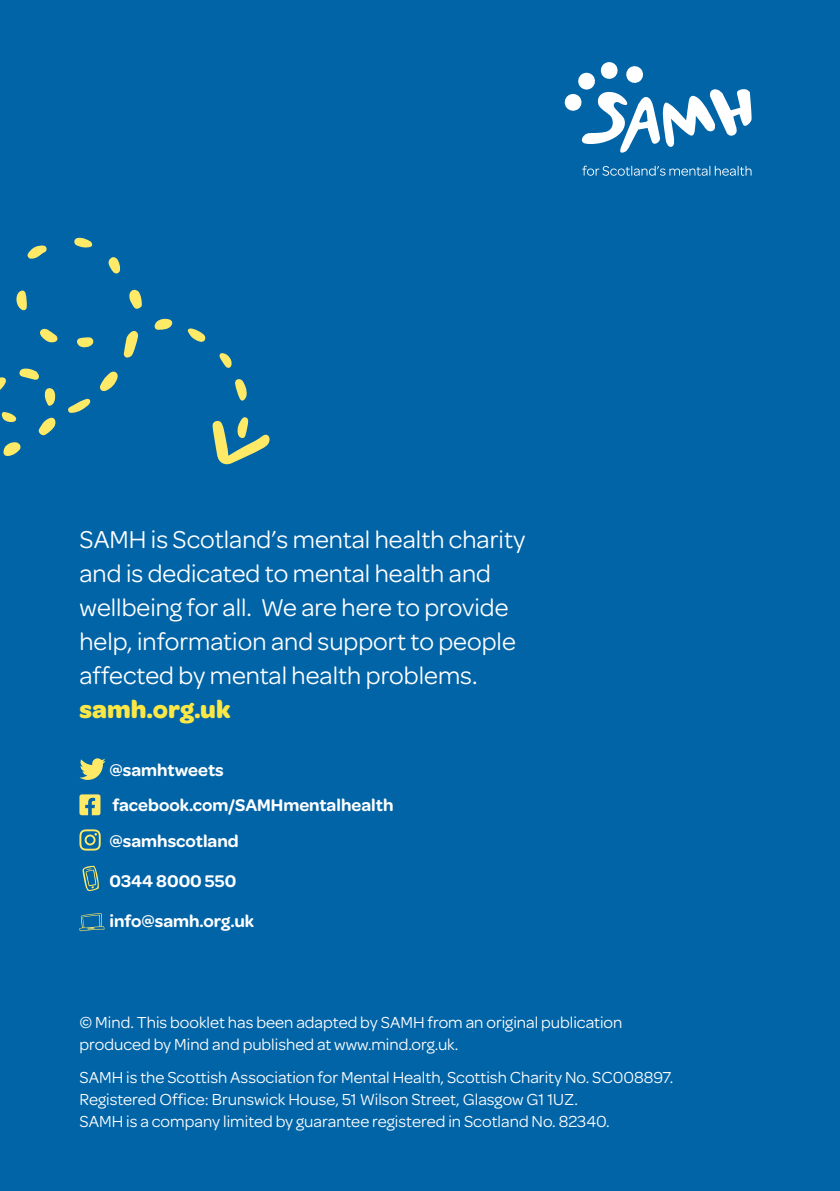
<style>
.page{position:relative;width:840px;height:1191px;background:#fff}
.page>*{position:absolute;margin:0;border:0;box-sizing:border-box;transform-origin:0 0}
.t1{font:26px/34px "Omnes";color:#fff}
.t2{font:700 26px "Omnes";color:#fbe745}
.t3{font:600 18px/35.4px "Omnes";color:#fff}
.t4{font:17px/22px "Omnes";color:#fff}
</style>
<div class="page">
<div style="left:0;top:0;width:839px;height:1191px;background:#0064a7"></div>
<svg style="left:564px;top:62px;width:187px;height:91px"></svg>
<svg style="left:582px;top:166px;width:169px;height:10px"></svg>
<svg style="left:79px;top:758px;width:26px;height:22px"></svg>
<svg style="left:79px;top:794px;width:21px;height:21px"></svg>
<svg style="left:79px;top:829px;width:22px;height:21px"></svg>
<svg style="left:82px;top:865px;width:17px;height:26px"></svg>
<svg style="left:79px;top:913px;width:25px;height:18px"></svg>
<svg style="left:124px;top:330px;width:14px;height:28px"></svg>
<svg style="left:100px;top:371px;width:18px;height:20px"></svg>
<svg style="left:38px;top:417px;width:18px;height:19px"></svg>
<svg style="left:129px;top:289px;width:13px;height:20px"></svg>
<svg style="left:235px;top:379px;width:12px;height:22px"></svg>
<svg style="left:3px;top:442px;width:18px;height:14px"></svg>
<svg style="left:68px;top:398px;width:23px;height:15px"></svg>
<svg style="left:16px;top:290px;width:11px;height:21px"></svg>
<svg style="left:212px;top:417px;width:58px;height:48px"></svg>
<svg style="left:27px;top:245px;width:20px;height:14px"></svg>
<svg style="left:19px;top:368px;width:20px;height:12px"></svg>
<svg style="left:40px;top:328px;width:18px;height:15px"></svg>
<svg style="left:154px;top:318px;width:19px;height:12px"></svg>
<svg style="left:187px;top:328px;width:18px;height:14px"></svg>
<svg style="left:44px;top:388px;width:12px;height:18px"></svg>
<svg style="left:0;top:377px;width:6px;height:13px"></svg>
<svg style="left:108px;top:257px;width:13px;height:17px"></svg>
<svg style="left:77px;top:337px;width:17px;height:11px"></svg>
<svg style="left:74px;top:237px;width:19px;height:11px"></svg>
<svg style="left:219px;top:353px;width:13px;height:15px"></svg>
<svg style="left:2px;top:412px;width:15px;height:11px"></svg>
<h1 class="t1" style="left:79px;top:521px;width:447px">SAMH is Scotland’s mental health charity and is dedicated to mental health and wellbeing for all. We are here to provide help, information and support to people affected by mental health problems.</h1>
<h1 class="t2" style="left:79px;top:690px;width:153px">samh.org.uk</h1>
<p class="t3" style="left:109px;top:751px;width:285px">@samhtweets facebook.com/SAMHmentalhealth @samhscotland</p>
<p class="t3" style="left:109px;top:862px;width:128px">0344 8000 550</p>
<p class="t3" style="left:109px;top:902px;width:146px">info@samh.org.uk</p>
<p class="t4" style="left:79px;top:1010px;width:544px">© Mind. This booklet has been adapted by SAMH from an original publication produced by Mind and published at www.mind.org.uk.</p>
<p class="t4" style="left:79px;top:1065px;width:595px">SAMH is the Scottish Association for Mental Health, Scottish Charity No. SC008897.<br>Registered Office: Brunswick House, 51 Wilson Street, Glasgow G1 1UZ.<br>SAMH is a company limited by guarantee registered in Scotland No. 82340.</p>
</div>
